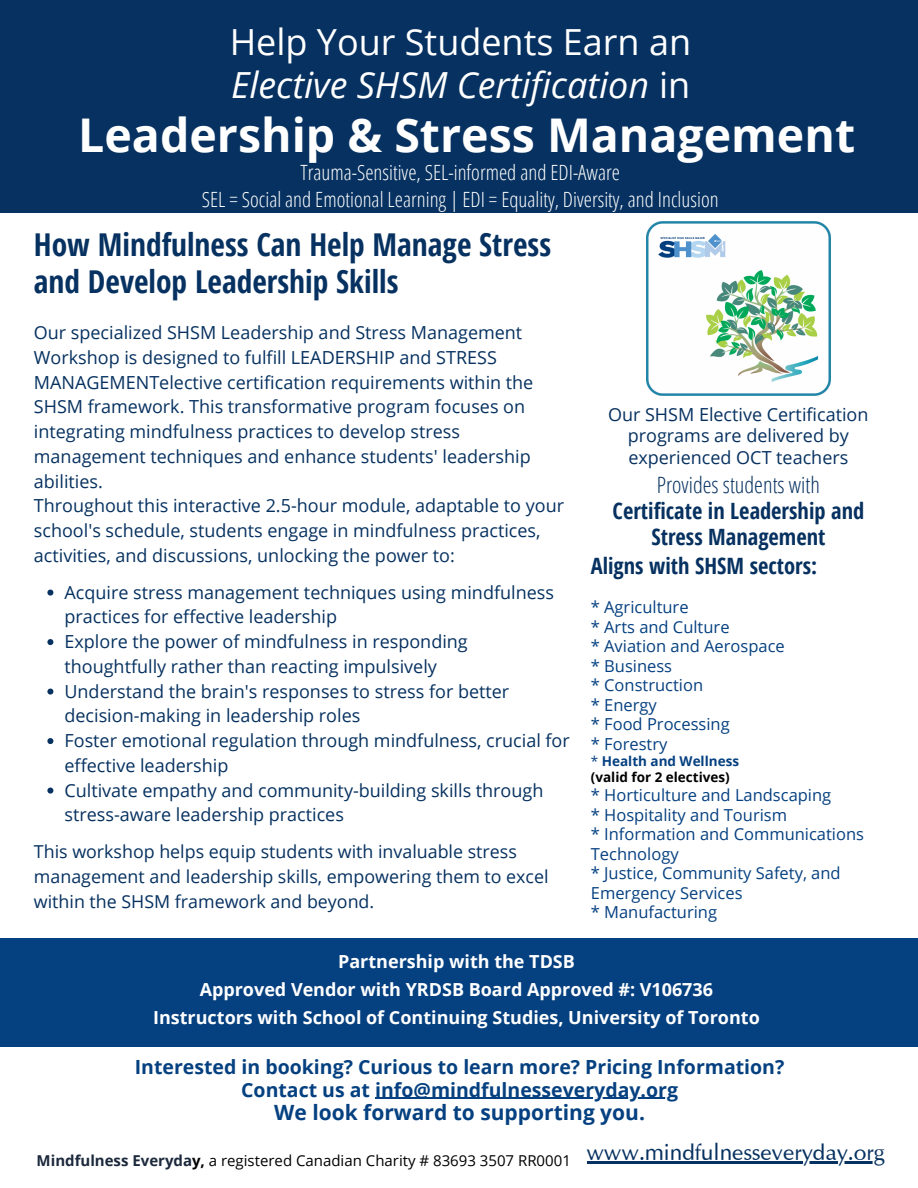
<style>
.page{position:relative;width:918px;height:1188px;background:#fff}
.page>*{position:absolute;margin:0;border:0;box-sizing:border-box;transform-origin:0 0}
.t1{font:700 46.5px "Open Sans";color:#fff}
.t2{font:italic 36px "Open Sans";color:#fff}
.t3{font:36px "Open Sans";color:#fff}
.t4{font:700 31.5px/37.2px "Open Sans Condensed";color:#063160}
.t5{font:700 22.5px/25.8px "Open Sans Condensed";color:#063160;text-align:center}
.t6{font:22.5px "Optima";color:#063160}
.t7{font:300 22.5px "Open Sans Condensed";color:#063160}
.t8{font:300 21px "Open Sans Condensed";color:#fff}
.t9{font:700 21px "Open Sans";color:#054080}
.t10{font:700 19.5px "Open Sans";color:#054080}
.t11{font:18px/24.8px "Open Sans";color:#063160}
.t12{font:700 18px "Open Sans";color:#fff}
.t13{font:17.85px/24.8px "Open Sans";color:#063160}
.t14{font:16.5px/19.5px "Open Sans";color:#054080}
.t15{font:15px "Open Sans";color:#000}
.t16{font:700 13.5px "Open Sans";color:#000}
.t17{font:700 13.5px "Open Sans";color:#054080}
.s1{font-style:normal}
.s2{font-weight:400}
.s3{font-weight:700;color:#1c293c}
.s4{font-weight:700}
</style>
<div class="page">
<div style="left:0;top:939px;width:918px;height:108px;background:#054080"></div>
<div style="left:0;top:0;width:918px;height:213px;background:#063160"></div>
<img style="left:646px;top:222px;width:185px;height:174px">
<hr style="left:375px;top:1098px;width:303px;height:1px;background:#054080">
<svg style="left:47px;top:590px;width:6px;height:6px"></svg>
<svg style="left:47px;top:639px;width:6px;height:6px"></svg>
<svg style="left:47px;top:689px;width:6px;height:6px"></svg>
<svg style="left:47px;top:738px;width:6px;height:6px"></svg>
<svg style="left:47px;top:788px;width:6px;height:6px"></svg>
<hr style="left:587px;top:1161px;width:298px;height:3px;background:#063160">
<p class="t3" style="left:230px;top:17px;width:463px">Help Your Students Earn an</p>
<p class="t2" style="left:231px;top:59px;width:461px">Elective SHSM Certification <span class="s1">in</span></p>
<p class="t1" style="left:78px;top:102px;width:778px">Leadership &amp; Stress Management</p>
<p class="t8" style="left:300px;top:158px;width:321px">Trauma-Sensitive, SEL-informed and EDI-Aware</p>
<p class="t8" style="left:202px;top:185px;width:518px">SEL = Social and Emotional Learning | EDI = Equality, Diversity, and Inclusion</p>
<p class="t4" style="left:34px;top:225px;width:519px">How Mindfulness Can Help Manage Stress and Develop Leadership Skills</p>
<p class="t11" style="left:34px;top:320px;width:501px">Our specialized SHSM Leadership and Stress Management Workshop is designed to fulfill LEADERSHIP and STRESS MANAGEMENTelective certification requirements within the SHSM framework. This transformative program focuses on integrating mindfulness practices to develop stress management techniques and enhance students' leadership abilities.</p>
<p class="t11" style="left:34px;top:493px;width:532px">Throughout this interactive 2.5-hour module, adaptable to your school's schedule, students engage in mindfulness practices, activities, and discussions, unlocking the power to:</p>
<p class="t11" style="left:65px;top:579px;width:491px">Acquire stress management techniques using mindfulness practices for effective leadership</p>
<p class="t11" style="left:65px;top:629px;width:405px">Explore the power of mindfulness in responding thoughtfully rather than reacting impulsively</p>
<p class="t11" style="left:65px;top:678px;width:446px">Understand the brain's responses to stress for better decision-making in leadership roles</p>
<p class="t11" style="left:65px;top:728px;width:507px">Foster emotional regulation through mindfulness, crucial for effective leadership</p>
<p class="t11" style="left:65px;top:777px;width:480px">Cultivate empathy and community-building skills through stress-aware leadership practices</p>
<p class="t13" style="left:34px;top:839px;width:516px">This workshop helps equip students with invaluable stress management and leadership skills, empowering them to excel within the SHSM framework and beyond.</p>
<p class="t11" style="left:608px;top:403px;width:262px;line-height:21.3px;text-align:center">Our SHSM Elective Certification programs are delivered by experienced OCT teachers</p>
<p class="t7" style="left:657px;top:469px;width:165px">Provides students with</p>
<p class="t5" style="left:613px;top:497px;width:253px">Certificate in Leadership and<br>Stress Management</p>
<p class="t5" style="left:591px;top:553px;width:228px">Aligns with SHSM sectors:</p>
<p class="t14" style="left:591px;top:597px;width:99px">* Agriculture</p>
<p class="t14" style="left:591px;top:617px;width:140px">* Arts and Culture</p>
<p class="t14" style="left:591px;top:636px;width:195px">* Aviation and Aerospace</p>
<p class="t14" style="left:591px;top:656px;width:83px">* Business</p>
<p class="t14" style="left:591px;top:675px;width:114px">* Construction</p>
<p class="t14" style="left:591px;top:695px;width:67px">* Energy</p>
<p class="t14" style="left:591px;top:714px;width:140px">* Food Processing</p>
<p class="t14" style="left:591px;top:734px;width:78px">* Forestry</p>
<p class="t17" style="left:591px;top:752px;width:150px"><span class="s2">*</span> Health and Wellness</p>
<p class="t16" style="left:591px;top:768px;width:140px">(valid for 2 electives)</p>
<p class="t14" style="left:591px;top:785px;width:242px">* Horticulture and Landscaping</p>
<p class="t14" style="left:591px;top:805px;width:198px">* Hospitality and Tourism</p>
<p class="t14" style="left:591px;top:824px;width:275px">* Information and Communications<br>Technology</p>
<p class="t14" style="left:591px;top:863px;width:251px">* Justice, Community Safety, and<br>Emergency Services</p>
<p class="t14" style="left:591px;top:902px;width:128px">* Manufacturing</p>
<p class="t12" style="left:338px;top:949px;width:238px">Partnership with the TDSB</p>
<p class="t12" style="left:200px;top:977px;width:515px">Approved Vendor with YRDSB Board Approved #: V106736</p>
<p class="t12" style="left:153px;top:1005px;width:608px">Instructors with School of Continuing Studies, University of Toronto</p>
<p class="t10" style="left:135px;top:1053px;width:651px">Interested in booking? Curious to learn more? Pricing Information?</p>
<p class="t10" style="left:241px;top:1076px;width:438px">Contact us at info@mindfulnesseveryday.org</p>
<p class="t9" style="left:274px;top:1098px;width:372px">We look forward to supporting you.</p>
<p class="t15" style="left:37px;top:1150px;width:536px"><span class="s3">Mindfulness Everyda</span><span class="s4">y,</span> a registered Canadian Charity # 83693 3507 RR0001</p>
<p class="t6" style="left:587px;top:1143px;width:300px">www.mindfulnesseveryday.org</p>
</div>
